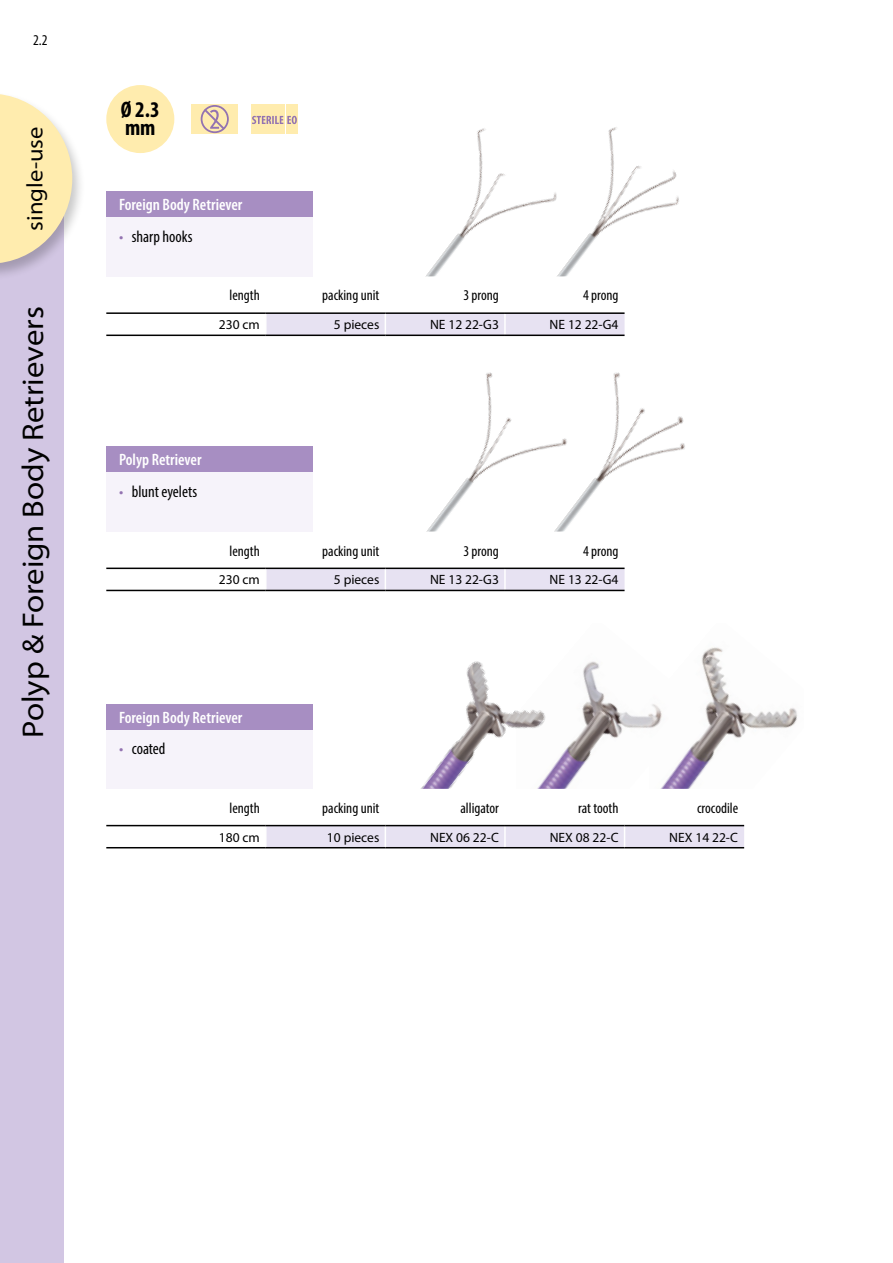
<style>
.page{position:relative;width:893px;height:1263px;background:#fff}
.page>*{position:absolute;margin:0;border:0;box-sizing:border-box;transform-origin:0 0}
.t1{font:semi-expanded 30px "Myriad Pro";color:#000}
.t2{font:semi-expanded 22.5px "Myriad Pro";color:#000}
.t3{font:700 condensed 22.5px/18px "Myriad Pro";color:#000}
.t4{font:600 condensed 16.5px "Myriad Pro";color:#fff}
.t5{font:condensed 16.5px "Myriad Pro";color:#000}
.t6{font:condensed 15px "Myriad Pro";color:#000}
.t7{font:13.5px "Myriad Pro";color:#000}
.s1{color:#9373b1}
</style>
<div class="page">
<img style="left:671px;top:647px;width:126px;height:142px">
<img style="left:554px;top:661px;width:117px;height:128px">
<svg style="left:265px;top:314px;width:360px;height:23px;background:#e3deed"></svg>
<hr style="left:504px;top:336px;width:2px;height:25px;background:#fff">
<hr style="left:106px;top:312px;width:160px;height:2px;background:#000">
<hr style="left:266px;top:312px;width:119px;height:2px;background:#000">
<hr style="left:385px;top:312px;width:120px;height:2px;background:#000">
<hr style="left:505px;top:312px;width:120px;height:2px;background:#000">
<hr style="left:106px;top:335px;width:160px;height:1px;background:#000">
<hr style="left:266px;top:335px;width:119px;height:1px;background:#000">
<hr style="left:385px;top:335px;width:120px;height:1px;background:#000">
<hr style="left:505px;top:335px;width:120px;height:1px;background:#000">
<div style="left:106px;top:217px;width:207px;height:59px;background:#f6f3fa"></div>
<img style="left:426px;top:128px;width:117px;height:148px">
<img style="left:543px;top:127px;width:136px;height:149px">
<div style="left:106px;top:191px;width:207px;height:26px;background:#a78ec2"></div>
<svg style="left:265px;top:569px;width:360px;height:23px;background:#e1ddec"></svg>
<hr style="left:504px;top:591px;width:2px;height:25px;background:#fff">
<hr style="left:106px;top:568px;width:160px;height:1px;background:#000">
<hr style="left:266px;top:568px;width:119px;height:1px;background:#000">
<hr style="left:385px;top:568px;width:120px;height:1px;background:#000">
<hr style="left:505px;top:568px;width:120px;height:1px;background:#000">
<hr style="left:106px;top:590px;width:160px;height:1px;background:#000">
<hr style="left:266px;top:590px;width:119px;height:1px;background:#000">
<hr style="left:385px;top:590px;width:120px;height:1px;background:#000">
<hr style="left:505px;top:590px;width:120px;height:1px;background:#000">
<svg style="left:265px;top:826px;width:479px;height:23px;background:#dedae8"></svg>
<hr style="left:106px;top:825px;width:160px;height:1px;background:#000">
<hr style="left:266px;top:825px;width:119px;height:1px;background:#000">
<hr style="left:385px;top:825px;width:120px;height:1px;background:#000">
<hr style="left:505px;top:825px;width:120px;height:1px;background:#000">
<hr style="left:625px;top:825px;width:119px;height:1px;background:#000">
<hr style="left:106px;top:847px;width:160px;height:1px;background:#000">
<hr style="left:266px;top:847px;width:119px;height:1px;background:#000">
<hr style="left:385px;top:847px;width:120px;height:1px;background:#000">
<hr style="left:505px;top:847px;width:120px;height:1px;background:#000">
<hr style="left:625px;top:847px;width:119px;height:1px;background:#000">
<div style="left:106px;top:472px;width:207px;height:59px;background:#f6f3fa"></div>
<div style="left:106px;top:729px;width:207px;height:60px;background:#f6f3fa"></div>
<img style="left:427px;top:372px;width:116px;height:159px">
<img style="left:543px;top:372px;width:142px;height:159px">
<div style="left:106px;top:446px;width:207px;height:26px;background:#a78ec2"></div>
<div style="left:106px;top:704px;width:207px;height:25px;background:#a78ec2"></div>
<div style="left:106px;top:85px;width:68px;height:68px;background:#ffecae;border-radius:50%"></div>
<img style="left:420px;top:661px;width:134px;height:128px">
<div style="left:286px;top:104px;width:12px;height:30px;background:#ffecae"></div>
<div style="left:251px;top:104px;width:33px;height:30px;background:#ffecae"></div>
<svg style="left:252px;top:116px;width:45px;height:8px"></svg>
<div style="left:191px;top:104px;width:47px;height:30px;background:#ffecae"></div>
<div style="left:201px;top:105px;width:28px;height:28px;border:2px solid #9373b1;border-radius:50%"></div>
<svg style="left:204px;top:109px;width:21px;height:21px"></svg>
<div style="left:0;top:149px;width:64px;height:1114px;background:#d2c6e3"></div>
<div style="left:0;top:92px;width:86px;height:188px;background:#000;opacity:.22"></div>
<svg style="left:0;top:94px;width:72px;height:170px"></svg>
<p class="t6" style="left:33px;top:31px;width:16px">2.2</p>
<h2 class="t2" style="left:22px;top:231px;width:106px;rotate:-90deg">single-use</h2>
<h1 class="t1" style="left:16px;top:738px;width:433px;rotate:-90deg">Polyp &amp; Foreign Body Retrievers</h1>
<h2 class="t3" style="left:121px;top:100px;width:40px">Ø 2.3 mm</h2>
<p class="t4" style="left:119px;top:196px;width:125px">Foreign Body Retriever</p>
<p class="t5" style="left:119px;top:227px;width:75px"><span class="s1">•</span> sharp hooks</p>
<p class="t6" style="left:229px;top:286px;width:32px">length</p>
<p class="t6" style="left:322px;top:286px;width:59px">packing unit</p>
<p class="t6" style="left:463px;top:286px;width:37px">3 prong</p>
<p class="t6" style="left:583px;top:286px;width:37px">4 prong</p>
<p class="t7" style="left:219px;top:316px;width:42px">230 cm</p>
<p class="t7" style="left:334px;top:316px;width:47px">5 pieces</p>
<p class="t7" style="left:430px;top:316px;width:70px">NE 12 22-G3</p>
<p class="t7" style="left:550px;top:316px;width:70px">NE 12 22-G4</p>
<p class="t4" style="left:119px;top:451px;width:84px">Polyp Retriever</p>
<p class="t5" style="left:119px;top:482px;width:80px"><span class="s1">•</span> blunt eyelets</p>
<p class="t6" style="left:229px;top:541px;width:32px">length</p>
<p class="t6" style="left:322px;top:541px;width:59px">packing unit</p>
<p class="t6" style="left:463px;top:541px;width:37px">3 prong</p>
<p class="t6" style="left:583px;top:541px;width:37px">4 prong</p>
<p class="t7" style="left:219px;top:572px;width:42px">230 cm</p>
<p class="t7" style="left:334px;top:572px;width:47px">5 pieces</p>
<p class="t7" style="left:430px;top:572px;width:70px">NE 13 22-G3</p>
<p class="t7" style="left:550px;top:572px;width:70px">NE 13 22-G4</p>
<p class="t4" style="left:119px;top:708px;width:125px">Foreign Body Retriever</p>
<p class="t5" style="left:119px;top:739px;width:48px"><span class="s1">•</span> coated</p>
<p class="t6" style="left:229px;top:799px;width:32px">length</p>
<p class="t6" style="left:322px;top:799px;width:59px">packing unit</p>
<p class="t6" style="left:460px;top:799px;width:40px">alligator</p>
<p class="t6" style="left:578px;top:799px;width:42px">rat tooth</p>
<p class="t6" style="left:697px;top:799px;width:43px">crocodile</p>
<p class="t7" style="left:219px;top:829px;width:42px">180 cm</p>
<p class="t7" style="left:327px;top:829px;width:54px">10 pieces</p>
<p class="t7" style="left:430px;top:829px;width:70px">NEX 06 22-C</p>
<p class="t7" style="left:550px;top:829px;width:70px">NEX 08 22-C</p>
<p class="t7" style="left:669px;top:829px;width:70px">NEX 14 22-C</p>
</div>
